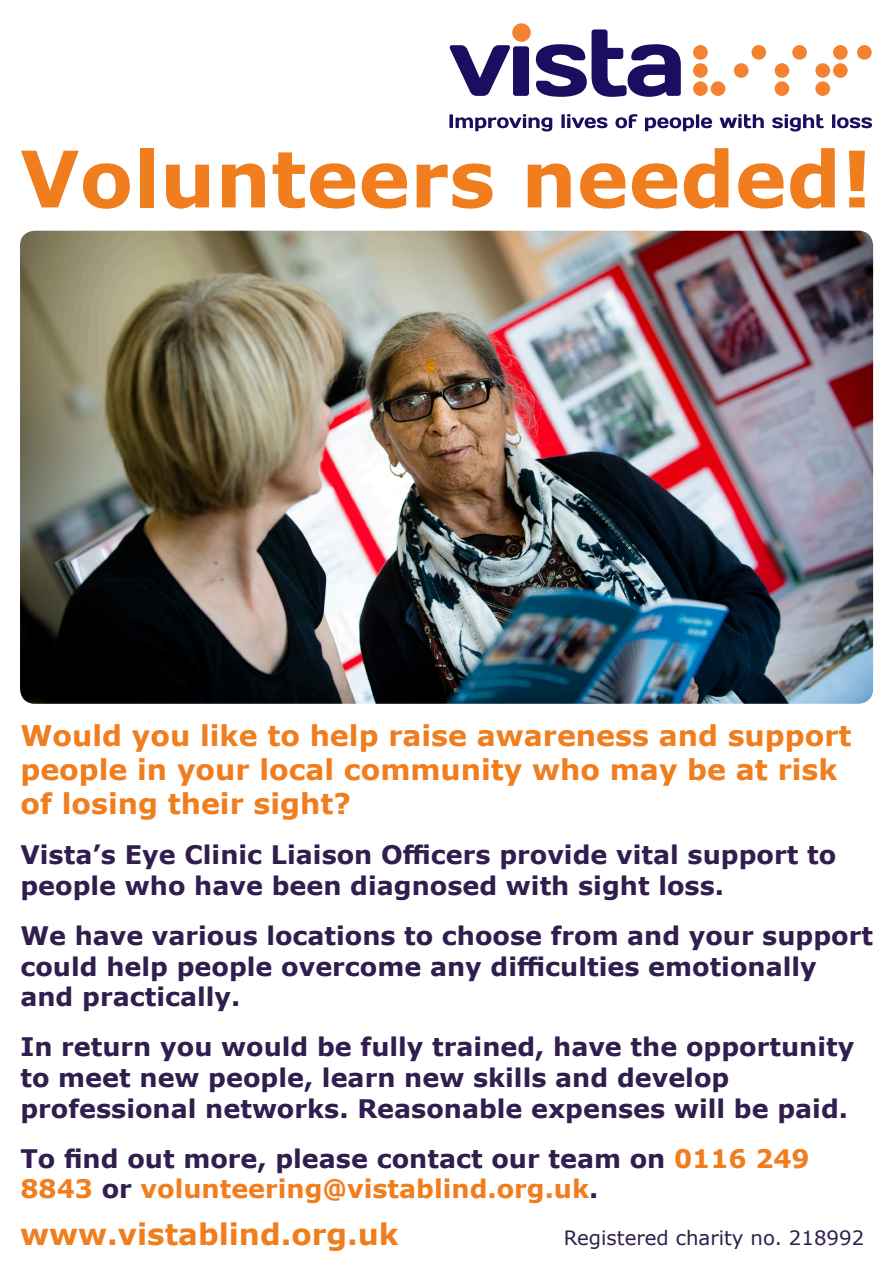
<style>
.page{position:relative;width:893px;height:1263px;background:#fff}
.page>*{position:absolute;margin:0;border:0;box-sizing:border-box;transform-origin:0 0}
.t1{font:700 78px "Verdana";color:#f07e1e}
.t2{font:700 29.55px "Verdana";color:#f07e1e}
.t3{font:700 28.5px/34.2px "Verdana";color:#f07e1e}
.t4{font:700 25.5px/30.6px "Verdana";color:#2f1e4e}
.t5{font:700 25.5px/30.6px "Verdana";color:#f07e1e}
.t6{font:19.65px "Verdana";color:#2f1e4e}
.s1{color:#2f1e4e}
</style>
<div class="page">
<svg style="left:449px;top:45px;width:61px;height:51px"></svg>
<div style="left:513px;top:46px;width:16px;height:50px;background:#1a0e60;border-radius:3px"></div>
<svg style="left:536px;top:29px;width:145px;height:68px"></svg>
<div style="left:512px;top:23px;width:19px;height:19px;background:#f48231;border-radius:50%"></div>
<div style="left:693px;top:45px;width:15px;height:15px;background:#f48231;border-radius:50%"></div>
<div style="left:693px;top:63px;width:15px;height:15px;background:#f48231;border-radius:50%"></div>
<div style="left:693px;top:81px;width:15px;height:15px;background:#f48231;border-radius:50%"></div>
<div style="left:711px;top:81px;width:14px;height:15px;background:#f48231;border-radius:50%"></div>
<div style="left:734px;top:63px;width:14px;height:15px;background:#f48231;border-radius:50%"></div>
<div style="left:751px;top:45px;width:15px;height:15px;background:#f48231;border-radius:50%"></div>
<div style="left:775px;top:63px;width:14px;height:15px;background:#f48231;border-radius:50%"></div>
<div style="left:775px;top:81px;width:14px;height:15px;background:#f48231;border-radius:50%"></div>
<div style="left:792px;top:45px;width:15px;height:15px;background:#f48231;border-radius:50%"></div>
<div style="left:815px;top:63px;width:15px;height:15px;background:#f48231;border-radius:50%"></div>
<div style="left:815px;top:81px;width:15px;height:15px;background:#f48231;border-radius:50%"></div>
<div style="left:833px;top:45px;width:15px;height:15px;background:#f48231;border-radius:50%"></div>
<div style="left:833px;top:63px;width:15px;height:15px;background:#f48231;border-radius:50%"></div>
<div style="left:857px;top:45px;width:15px;height:15px;background:#f48231;border-radius:50%"></div>
<svg style="left:449px;top:114px;width:4px;height:14px"></svg>
<svg style="left:456px;top:114px;width:96px;height:17px"></svg>
<svg style="left:561px;top:114px;width:4px;height:14px"></svg>
<svg style="left:567px;top:114px;width:40px;height:14px"></svg>
<svg style="left:615px;top:114px;width:22px;height:14px"></svg>
<svg style="left:645px;top:117px;width:49px;height:14px"></svg>
<hr style="left:696px;top:114px;width:3px;height:14px;background:#1a0e60">
<svg style="left:701px;top:117px;width:11px;height:11px"></svg>
<svg style="left:720px;top:114px;width:44px;height:14px"></svg>
<svg style="left:772px;top:114px;width:52px;height:17px"></svg>
<hr style="left:832px;top:114px;width:3px;height:14px;background:#1a0e60">
<svg style="left:837px;top:117px;width:35px;height:11px"></svg>
<img style="left:20px;top:231px;width:853px;height:473px">
<p class="t1" style="left:20px;top:124px;width:854px">Volunteers needed!</p>
<p class="t3" style="left:20px;top:718px;width:832px">Would you like to help raise awareness and support people in your local community who may be at risk of losing their sight?</p>
<p class="t4" style="left:20px;top:839px;width:817px">Vista’s Eye Clinic Liaison Officers provide vital support to people who have been diagnosed with sight loss.</p>
<p class="t4" style="left:20px;top:920px;width:854px">We have various locations to choose from and your support could help people overcome any difficulties emotionally and practically.</p>
<p class="t4" style="left:20px;top:1031px;width:835px">In return you would be fully trained, have the opportunity to meet new people, learn new skills and develop professional networks. Reasonable expenses will be paid.</p>
<p class="t5" style="left:20px;top:1142px;width:791px"><span class="s1">To find out more, please contact our team on</span> 0116 249<br>8843 <span class="s1">or</span> volunteering@vistablind.org.uk<span class="s1">.</span></p>
<p class="t2" style="left:20px;top:1213px;width:380px">www.vistablind.org.uk</p>
<p class="t6" style="left:564px;top:1224px;width:302px">Registered charity no. 218992</p>
</div>
